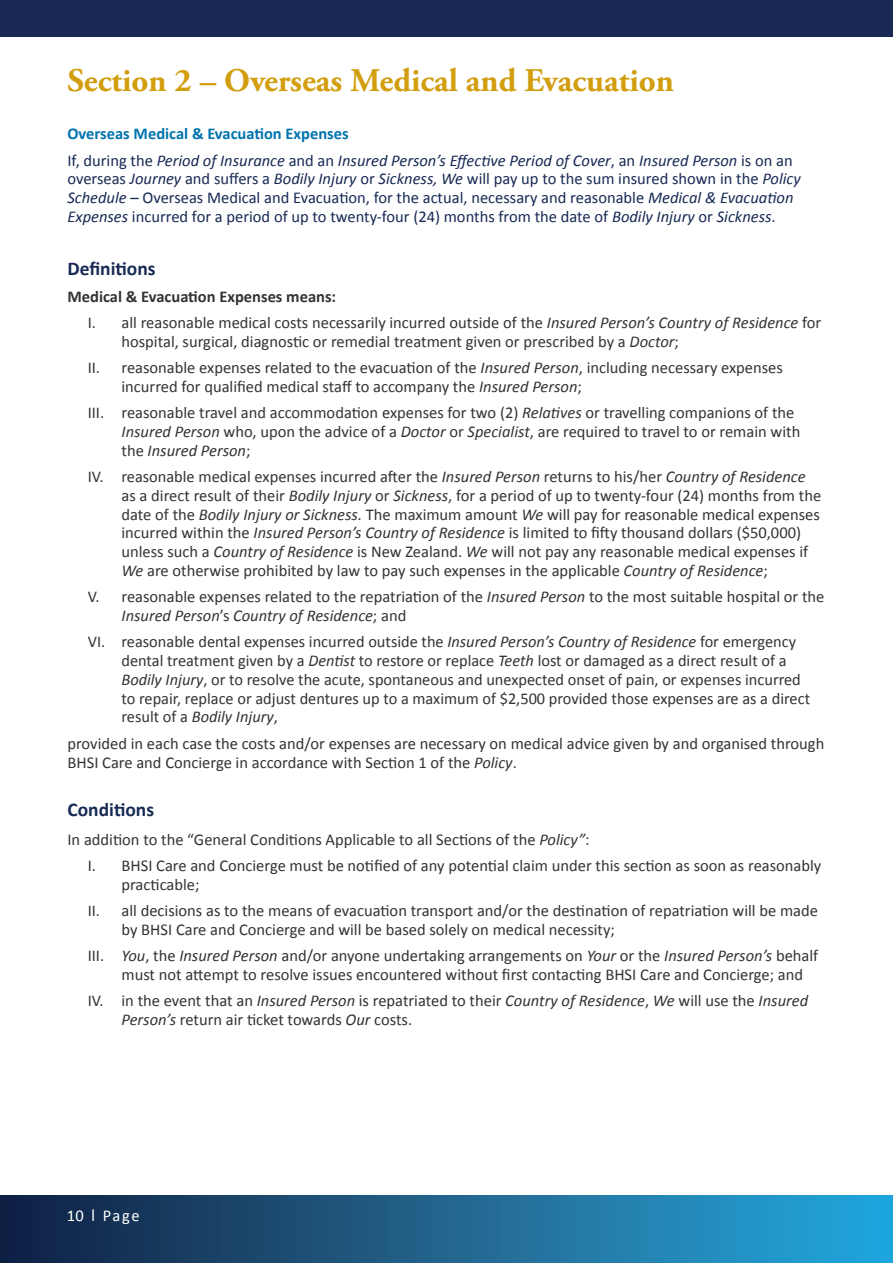
<style>
.page{position:relative;width:893px;height:1263px;background:#fff}
.page>*{position:absolute;margin:0;border:0;box-sizing:border-box;transform-origin:0 0}
.t1{font:700 33px "Adobe Garamond Pro";color:#d29e0e}
.t2{font:700 19.5px "Calibri";color:#182a54}
.t3{font:16.5px/18.8px "Calibri";color:#333334}
.t4{font:16.5px/18.8px "Calibri";color:#182a54}
.t5{font:italic 16.5px/26.2px "Calibri";color:#182a54}
.t6{font:16.5px "Calibri";letter-spacing:.085em;color:#fff}
.s1{font-weight:700;font-style:normal;color:#0073ae}
.s2{font-style:normal}
.s3{font-style:italic}
.s4{font-weight:700}
.s5{font-size:18.6px}
</style>
<div class="page">
<div style="left:0;top:0;width:893px;height:37px;background:#182a54"></div>
<div style="left:0;top:1195px;width:893px;height:68px;background:linear-gradient(to right,#152040,#28a9de)"></div>
<h1 class="t1" style="left:68px;top:62px;width:608px">Section 2 – Overseas Medical and Evacuation</h1>
<p class="t5" style="left:68px;top:120px;width:727px"><span class="s1">Overseas Medical &amp; Evacuation Expenses<br></span><span class="s2">If, during the</span> Period of Insurance <span class="s2">and an</span> Insured Person’s Effective Period of Cover<span class="s2">, an</span> Insured Person <span class="s2">is on an</span></p>
<p class="t4" style="left:67px;top:169px;width:735px">overseas <span class="s3">Journey</span> and suffers a <span class="s3">Bodily Injury</span> or <span class="s3">Sickness, We</span> will pay up to the sum insured shown in the <span class="s3">Policy<br>Schedule</span> – Overseas Medical and Evacuation, for the actual, necessary and reasonable <span class="s3">Medical &amp; Evacuation<br>Expenses</span> incurred for a period of up to twenty-four (24) months from the date of <span class="s3">Bodily Injury</span> or <span class="s3">Sickness</span>.</p>
<p class="t2" style="left:68px;top:256px;width:90px">Definitions</p>
<p class="t3" style="left:88px;top:283px;width:735px;line-height:26.2px;text-indent:-20px"><span class="s4">Medical &amp; Evacuation Expenses means:<br></span>I. all reasonable medical costs necessarily incurred outside of the <span class="s3">Insured Person’s Country of Residence</span> for</p>
<p class="t3" style="left:88px;top:328px;width:697px;line-height:26.2px;text-indent:34px">hospital, surgical, diagnostic or remedial treatment given or prescribed by a <span class="s3">Doctor</span>;<br>II. reasonable expenses related to the evacuation of the <span class="s3">Insured Person</span>, including necessary expenses</p>
<p class="t3" style="left:88px;top:373px;width:708px;line-height:26.2px;text-indent:34px">incurred for qualified medical staff to accompany the <span class="s3">Insured Person</span>;<br>III. reasonable travel and accommodation expenses for two (2) <span class="s3">Relatives</span> or travelling companions of the</p>
<p class="t3" style="left:122px;top:421px;width:680px"><span class="s3">Insured Person</span> who, upon the advice of a <span class="s3">Doctor</span> or <span class="s3">Specialist</span>, are required to travel to or remain with the <span class="s3">Insured Person</span>;</p>
<p class="t3" style="left:122px;top:467px;width:701px;text-indent:-34px">IV. reasonable medical expenses incurred after the <span class="s3">Insured Person</span> returns to his/her <span class="s3">Country of Residence </span>as a direct result of their <span class="s3">Bodily Injury</span> or <span class="s3">Sickness</span>, for a period of up to twenty-four (24) months from the date of the <span class="s3">Bodily Injury or Sickness.</span> The maximum amount <span class="s3">We</span> will pay for reasonable medical expenses incurred within the <span class="s3">Insured Person’s Country of Residence</span> is limited to fifty thousand dollars ($50,000) unless such a <span class="s3">Country of Residence</span> is New Zealand. <span class="s3">We</span> will not pay any reasonable medical expenses if <span class="s3">We</span> are otherwise prohibited by law to pay such expenses in the applicable <span class="s3">Country of Residence</span>;</p>
<p class="t3" style="left:122px;top:587px;width:704px;text-indent:-34px">V. reasonable expenses related to the repatriation of the <span class="s3">Insured Person</span> to the most suitable hospital or the<br><span class="s3">Insured Person</span>’s <span class="s3">Country of Residence</span>; and</p>
<p class="t3" style="left:121px;top:632px;width:690px;text-indent:-34px">VI. reasonable dental expenses incurred outside the <span class="s3">Insured Person’s Country of Residence</span> for emergency dental treatment given by a <span class="s3">Dentist</span> to restore or replace <span class="s3">Teeth</span> lost or damaged as a direct result of a <span class="s3">Bodily Injury</span>, or to resolve the acute, spontaneous and unexpected onset of pain, or expenses incurred to repair, replace or adjust dentures up to a maximum of $2,500 provided those expenses are as a direct result of a <span class="s3">Bodily Injury</span>,</p>
<p class="t3" style="left:68px;top:732px;width:758px;line-height:19.8px">provided in each case the costs and/or expenses are necessary on medical advice given by and organised through<br>BHSI Care and Concierge in accordance with Section 1 of the <span class="s3">Policy</span>.</p>
<p class="t2" style="left:68px;top:797px;width:88px">Conditions</p>
<p class="t3" style="left:88px;top:825px;width:735px;line-height:26.2px;text-indent:-20px">In addition to the “General Conditions Applicable to all Sections of the <span class="s3">Policy”</span>:<br>I. BHSI Care and Concierge must be notified of any potential claim under this section as soon as reasonably</p>
<p class="t3" style="left:88px;top:870px;width:732px;line-height:26.2px;text-indent:34px">practicable;<br>II. all decisions as to the means of evacuation transport and/or the destination of repatriation will be made</p>
<p class="t3" style="left:88px;top:915px;width:732px;line-height:26.2px;text-indent:34px">by BHSI Care and Concierge and will be based solely on medical necessity;<br>III. <span class="s3">You</span>, the <span class="s3">Insured Person</span> and/or anyone undertaking arrangements on <span class="s3">Your</span> or the <span class="s3">Insured Person’s</span> behalf</p>
<p class="t3" style="left:88px;top:960px;width:722px;line-height:26.2px;text-indent:34px">must not attempt to resolve issues encountered without first contacting BHSI Care and Concierge; and<br>IV. in the event that an <span class="s3">Insured Person</span> is repatriated to their <span class="s3">Country of Residence</span>, <span class="s3">We</span> will use the <span class="s3">Insured</span></p>
<p class="t3" style="left:122px;top:1009px;width:292px"><span class="s3">Person’s</span> return air ticket towards <span class="s3">Our</span> costs.</p>
<p class="t6" style="left:67px;top:1206px;width:74px">10 <span class="s5">I</span> Page</p>
</div>
